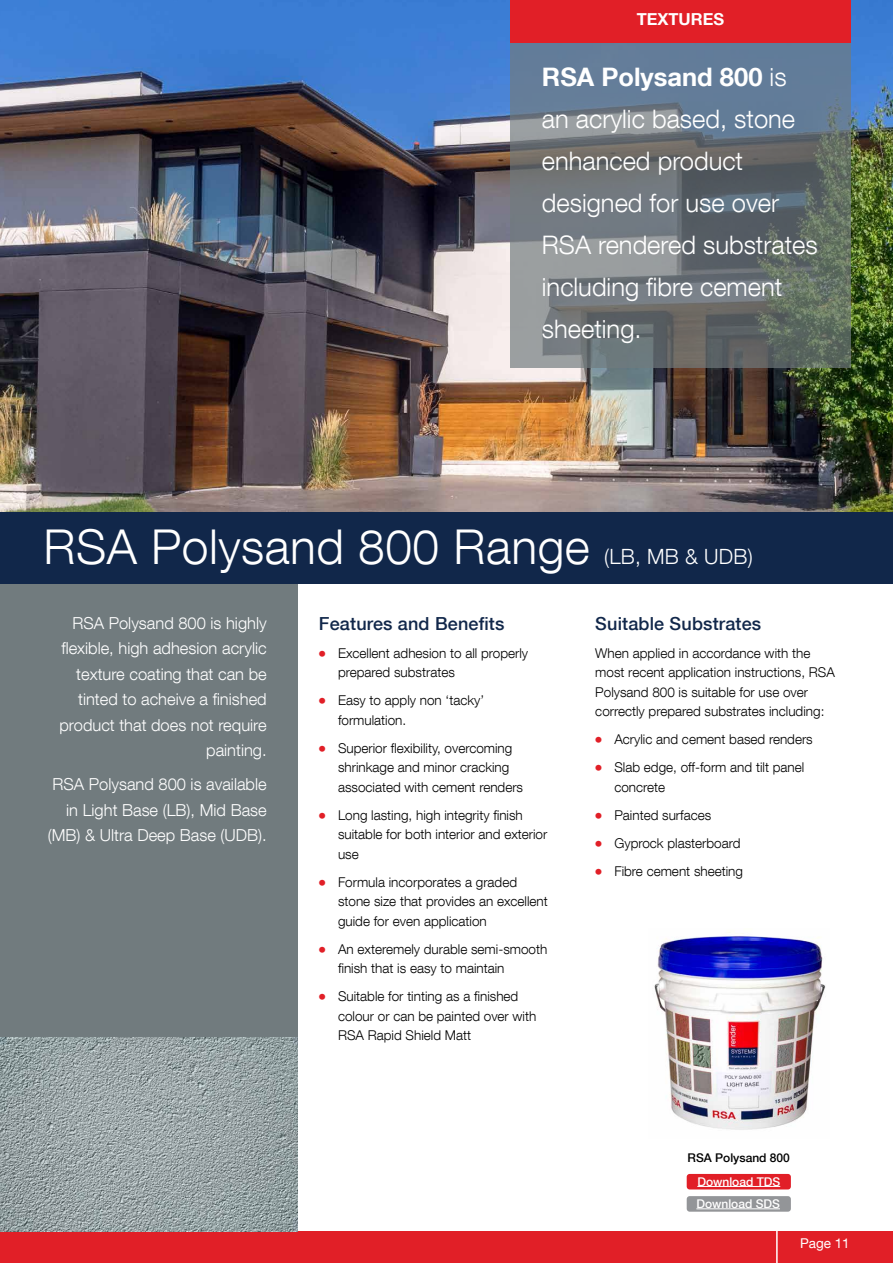
<style>
.page{position:relative;width:893px;height:1263px;background:#fff}
.page>*{position:absolute;margin:0;border:0;box-sizing:border-box;transform-origin:0 0}
.t1{font:300 48px "Helvetica Neue LT Com";letter-spacing:.01em;color:#fff}
.t2{font:300 25.5px/42px "Helvetica Neue LT Com";color:#fff}
.t3{font:300 21px "Helvetica Neue LT Com";letter-spacing:.01em;color:#fff}
.t4{font:500 18px "Helvetica Neue LT Com";letter-spacing:.01em;color:#11274a}
.t5{font:300 16.5px/25.5px "Helvetica Neue LT Com";color:#fff;text-align:right}
.t6{font:700 16.5px "Helvetica Neue LT Com";color:#fff}
.t7{font:300 13.5px/19.5px "Helvetica Neue LT Com";color:#000}
.t8{font:13.5px "Helvetica Neue LT Com";color:#fff}
.t9{font:500 12px/22.4px "Helvetica Neue LT Com";color:#fff}
.t10{font:500 12px "Helvetica Neue LT Com";color:#000}
.s1{font-weight:700}
.s2{font-family:"Nauman";font-weight:700;color:#e11f27}
</style>
<div class="page">
<div style="left:0;top:1231px;width:893px;height:32px;background:#e11f27"></div>
<hr style="left:776px;top:1227px;width:2px;height:36px;background:#fff">
<div style="left:0;top:551px;width:298px;height:594px;background:#717b7e"></div>
<img style="left:0;top:0;width:893px;height:512px">
<svg style="left:510px;top:43px;width:340px;height:325px;background:#6b767e"></svg>
<div style="left:0;top:512px;width:893px;height:71px;background:#11274a"></div>
<img style="left:0;top:1037px;width:298px;height:194px">
<div style="left:510px;top:0;width:340px;height:43px;background:#e11f27"></div>
<img style="left:654px;top:936px;width:172px;height:194px">
<div style="left:687px;top:1174px;width:104px;height:15px;background:#e11f27;border-radius:3px"></div>
<hr style="left:697px;top:1186px;width:83px;height:1px;background:#fff">
<div style="left:687px;top:1196px;width:104px;height:16px;background:#939598;border-radius:3px"></div>
<hr style="left:696px;top:1208px;width:84px;height:1px;background:#fff">
<p class="t6" style="left:637px;top:8px;width:89px">TEXTURES</p>
<h2 class="t2" style="left:542px;top:56px;width:277px"><span class="s1">RSA Polysand 800</span> is an acrylic based, stone enhanced product designed for use over<br>RSA rendered substrates including fibre cement sheeting.</h2>
<h1 class="t1" style="left:43px;top:518px;width:548px">RSA Polysand 800 Range</h1>
<h3 class="t3" style="left:604px;top:544px;width:150px">(LB, MB &amp; UDB)</h3>
<p class="t5" style="left:59px;top:610px;width:209px">RSA Polysand 800 is highly flexible, high adhesion acrylic texture coating that can be tinted to acheive a finished product that does not require painting.</p>
<p class="t5" style="left:48px;top:771px;width:220px">RSA Polysand 800 is available in Light Base (LB), Mid Base (MB) &amp; Ultra Deep Base (UDB).</p>
<h3 class="t4" style="left:319px;top:613px;width:187px">Features and Benefits</h3>
<p class="t7" style="left:338px;top:643px;width:192px;text-indent:-19px"><span class="s2">•</span> Excellent adhesion to all properly prepared substrates</p>
<p class="t7" style="left:338px;top:690px;width:148px;text-indent:-19px"><span class="s2">•</span> Easy to apply non ‘tacky’ formulation.</p>
<p class="t7" style="left:338px;top:738px;width:187px;text-indent:-19px"><span class="s2">•</span> Superior flexibility, overcoming shrinkage and minor cracking associated with cement renders</p>
<p class="t7" style="left:338px;top:805px;width:211px;text-indent:-19px"><span class="s2">•</span> Long lasting, high integrity finish suitable for both interior and exterior use</p>
<p class="t7" style="left:338px;top:872px;width:211px;text-indent:-19px"><span class="s2">•</span> Formula incorporates a graded stone size that provides an excellent guide for even application</p>
<p class="t7" style="left:338px;top:939px;width:211px;text-indent:-19px"><span class="s2">•</span> An exteremely durable semi-smooth finish that is easy to maintain</p>
<p class="t7" style="left:338px;top:986px;width:200px;text-indent:-19px"><span class="s2">•</span> Suitable for tinting as a finished colour or can be painted over with<br>RSA Rapid Shield Matt</p>
<h3 class="t4" style="left:595px;top:613px;width:167px">Suitable Substrates</h3>
<p class="t7" style="left:595px;top:643px;width:241px">When applied in accordance with the most recent application instructions, RSA Polysand 800 is suitable for use over correctly prepared substrates including:</p>
<p class="t7" style="left:595px;top:729px;width:219px"><span class="s2">•</span> Acrylic and cement based renders</p>
<p class="t7" style="left:614px;top:757px;width:191px;text-indent:-19px"><span class="s2">•</span> Slab edge, off-form and tilt panel concrete</p>
<p class="t7" style="left:595px;top:805px;width:117px"><span class="s2">•</span> Painted surfaces</p>
<p class="t7" style="left:595px;top:833px;width:147px"><span class="s2">•</span> Gyprock plasterboard</p>
<p class="t7" style="left:595px;top:861px;width:149px"><span class="s2">•</span> Fibre cement sheeting</p>
<p class="t10" style="left:688px;top:1150px;width:104px">RSA Polysand 800</p>
<p class="t9" style="left:696px;top:1170px;width:85px">Download TDS<br>Download SDS</p>
<p class="t8" style="left:800px;top:1234px;width:51px">Page 11</p>
</div>
